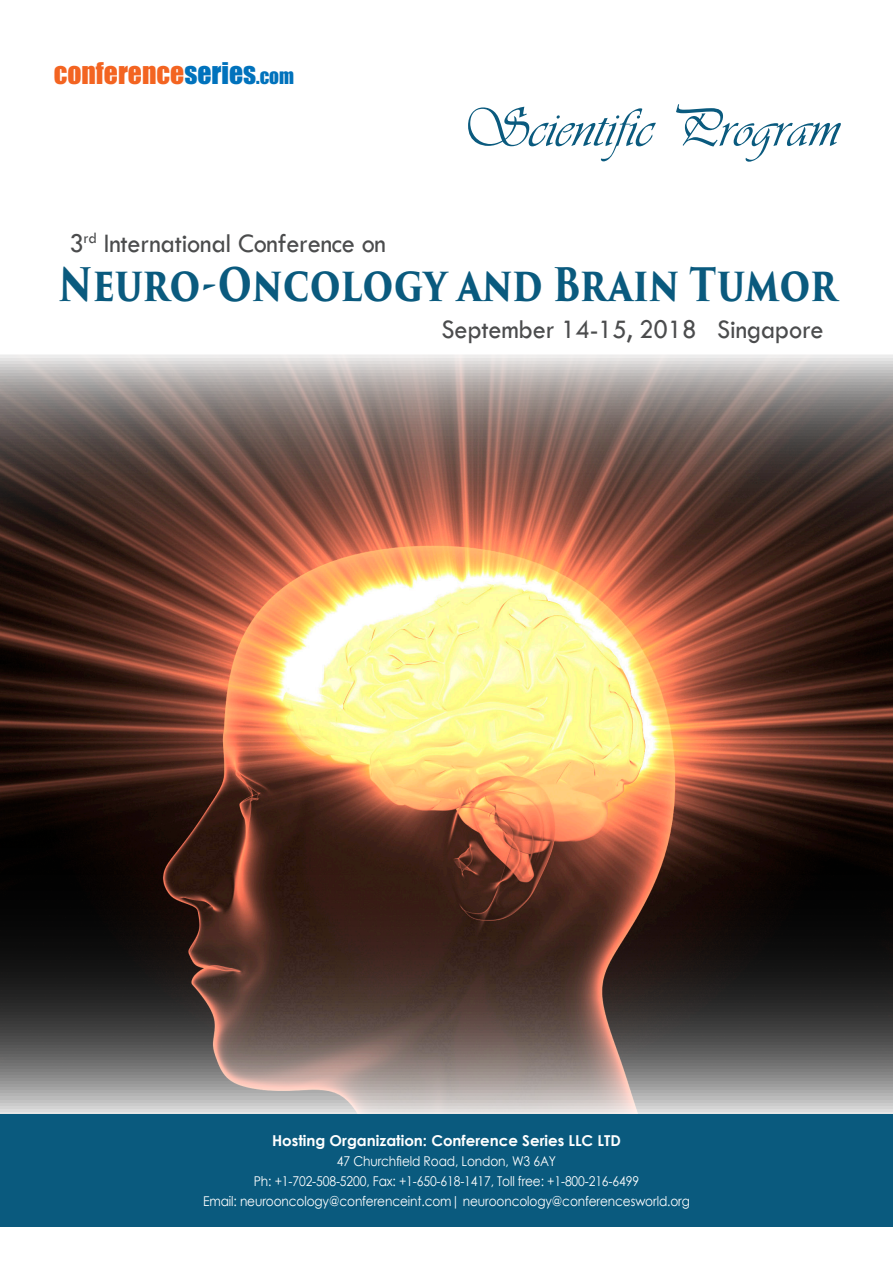
<style>
.page{position:relative;width:893px;height:1263px;background:#fff}
.page>*{position:absolute;margin:0;border:0;box-sizing:border-box;transform-origin:0 0}
.t1{font:56.4px "Vivaldii";color:#0a5a7e}
.t2{font:700 45px "Trajan Pro 3";color:#0a5a7e;scale:.8 1}
.t3{font:27.75px "Tw Cen";letter-spacing:-.01em;color:#4b4c4d;scale:.95 1}
.t4{font:27.6px "Impact";color:#f36421}
.t5{font:700 15px "Century Gothic";color:#fff}
.t6{font:13.5px "Century Gothic";letter-spacing:-.01em;color:#fff;scale:.9 1}
.s1{color:#0072bc}
.s2{font-size:19.35px;color:#0072bc}
</style>
<div class="page">
<img style="left:0;top:355px;width:893px;height:759px">
<div style="left:0;top:1114px;width:893px;height:113px;background:#0a5a7e"></div>
<p class="t4" style="left:54px;top:51px;width:242px">CONFERENCE<span class="s1">SERIES</span><span class="s2">.COM</span></p>
<p class="t1" style="left:461px;top:95px;width:380px">Scientific Program</p>
<p class="t3" style="left:69px;top:226px;width:335px">3<sup>rd</sup> International Conference on</p>
<p class="t2" style="left:58px;top:251px;width:974px">Neuro-Oncology and Brain Tumor</p>
<p class="t3" style="left:442px;top:313px;width:404px">September 14-15, 2018 Singapore</p>
<p class="t5" style="left:272px;top:1129px;width:350px">Hosting Organization: Conference Series LLC LTD</p>
<p class="t6" style="left:337px;top:1152px;width:245px">47 Churchfield Road, London, W3 6AY</p>
<p class="t6" style="left:254px;top:1172px;width:429px">Ph: +1-702-508-5200, Fax: +1-650-618-1417, Toll free: +1-800-216-6499</p>
<p class="t6" style="left:203px;top:1192px;width:542px">Email: neurooncology@conferenceint.com| neurooncology@conferencesworld.org</p>
</div>
